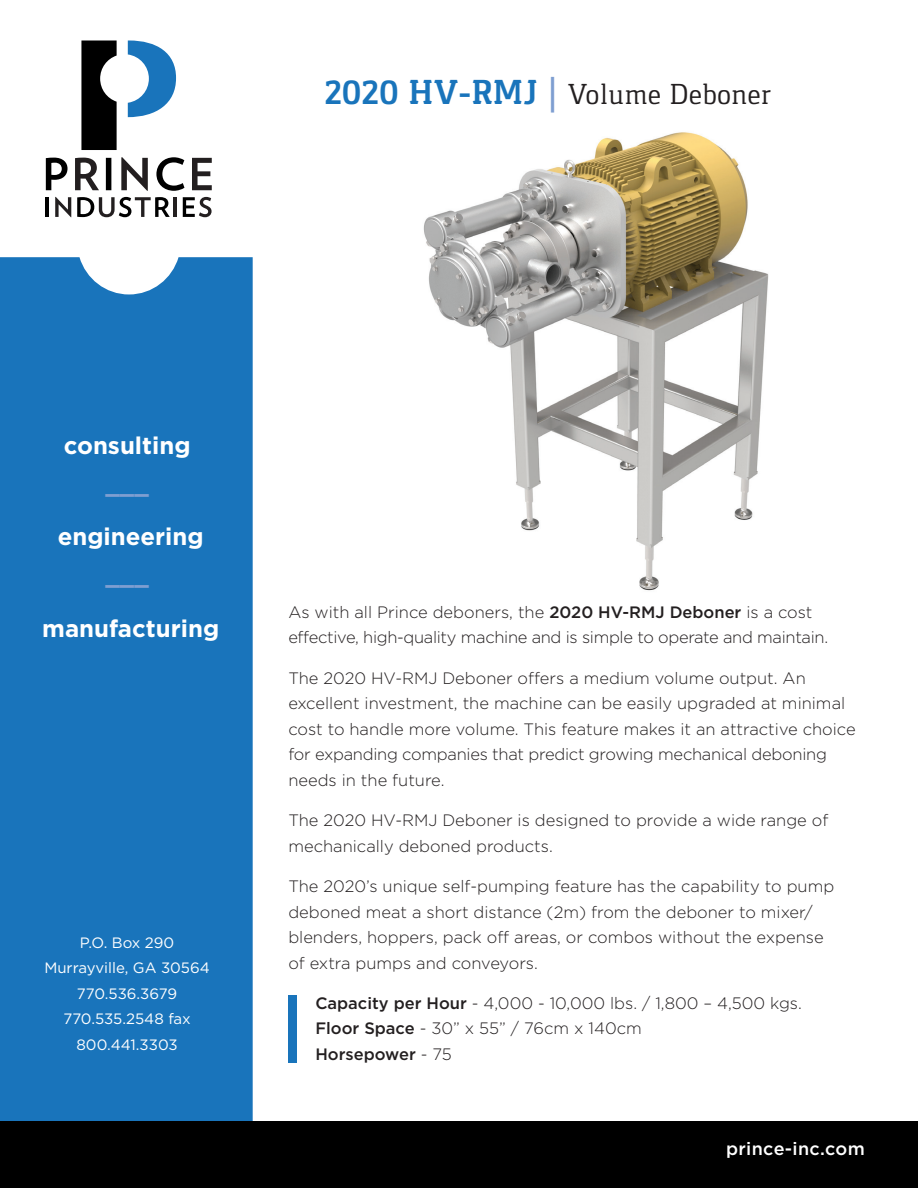
<style>
.page{position:relative;width:918px;height:1188px;background:#fff}
.page>*{position:absolute;margin:0;border:0;box-sizing:border-box;transform-origin:0 0}
.t1{font:30px "Gaspar";color:#231f20}
.t2{font:700 24px "Gotham";color:#fff}
.t3{font:700 24px "Gotham";color:#7e9ed1}
.t4{font:500 18px "Gotham";letter-spacing:.02em;color:#fff}
.t5{font:300 16.5px/25.5px "Gotham";color:#231f20}
.t6{font:300 16.5px/25.5px "Gotham";letter-spacing:-.02em;color:#231f20}
.t7{font:15px/25.5px "Gotham";color:#fff;text-align:center}
.s1{font-weight:700;font-size:36px;color:#1974bb}
.s2{font-weight:700;font-size:36px;color:#7e9ed1}
.s3{font-weight:500}
</style>
<div class="page">
<img style="left:423px;top:132px;width:346px;height:459px">
<div style="left:288px;top:996px;width:9px;height:67px;background:#1974bb"></div>
<svg style="left:46px;top:158px;width:22px;height:32px"></svg>
<svg style="left:75px;top:158px;width:24px;height:32px"></svg>
<div style="left:106px;top:158px;width:5px;height:32px;background:#000"></div>
<svg style="left:121px;top:157px;width:27px;height:34px"></svg>
<svg style="left:156px;top:157px;width:28px;height:34px"></svg>
<svg style="left:192px;top:158px;width:20px;height:32px"></svg>
<hr style="left:46px;top:197px;width:3px;height:20px;background:#000">
<svg style="left:55px;top:197px;width:16px;height:20px"></svg>
<svg style="left:77px;top:197px;width:93px;height:20px"></svg>
<hr style="left:173px;top:197px;width:4px;height:20px;background:#231f20">
<svg style="left:183px;top:197px;width:29px;height:20px"></svg>
<svg style="left:81px;top:41px;width:36px;height:109px;background:#292929"></svg>
<svg style="left:128px;top:41px;width:48px;height:76px"></svg>
<div style="left:0;top:257px;width:253px;height:864px;background:#1974bb"></div>
<div style="left:0;top:1121px;width:918px;height:67px;background:#000"></div>
<h1 class="t1" style="left:324px;top:77px;width:449px"><span class="s1">2020 HV-RMJ</span> <span class="s2">|</span> Volume Deboner</h1>
<h2 class="t2" style="left:64px;top:430px;width:128px">consulting</h2>
<h2 class="t3" style="left:106px;top:469px;width:45px">___</h2>
<h2 class="t2" style="left:58px;top:521px;width:147px">engineering</h2>
<h2 class="t3" style="left:106px;top:560px;width:45px">___</h2>
<h2 class="t2" style="left:42px;top:613px;width:178px">manufacturing</h2>
<p class="t7" style="left:44px;top:930px;width:167px">P.O. Box 290<br>Murrayville, GA 30564<br>770.536.3679<br>770.535.2548 fax<br>800.441.3303</p>
<p class="t6" style="left:288px;top:599px;width:541px">As with all Prince deboners, the <span class="s3">2020 HV-RMJ Deboner</span> is a cost effective, high-quality machine and is simple to operate and maintain.</p>
<p class="t5" style="left:288px;top:665px;width:569px">The 2020 HV-RMJ Deboner offers a medium volume output. An excellent investment, the machine can be easily upgraded at minimal cost to handle more volume. This feature makes it an attractive choice for expanding companies that predict growing mechanical deboning needs in the future.</p>
<p class="t5" style="left:288px;top:808px;width:542px">The 2020 HV-RMJ Deboner is designed to provide a wide range of mechanically deboned products.</p>
<p class="t5" style="left:288px;top:874px;width:547px">The 2020’s unique self-pumping feature has the capability to pump deboned meat a short distance (2m) from the deboner to mixer/ blenders, hoppers, pack off areas, or combos without the expense of extra pumps and conveyors.</p>
<p class="t5" style="left:315px;top:990px;width:488px"><span class="s3">Capacity per Hour</span> - 4,000 - 10,000 lbs. / 1,800 – 4,500 kgs.<br><span class="s3">Floor Space</span> - 30” x 55” / 76cm x 140cm<br><span class="s3">Horsepower</span> - 75</p>
<p class="t4" style="left:726px;top:1137px;width:140px">prince-inc.com</p>
</div>
